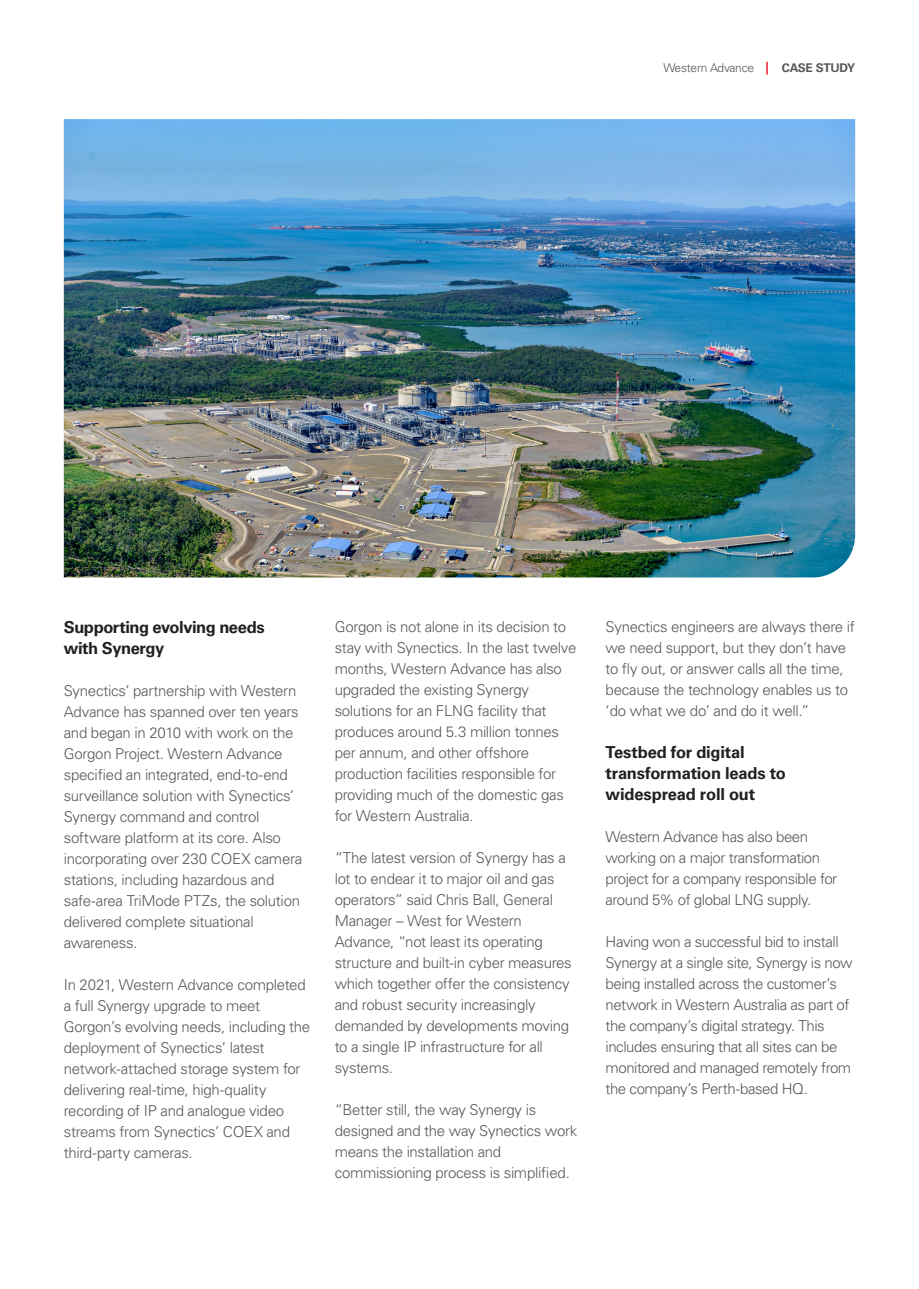
<style>
.page{position:relative;width:919px;height:1289px;background:#fff}
.page>*{position:absolute;margin:0;border:0;box-sizing:border-box;transform-origin:0 0}
.subhead{font:700 16.5px/21px "Univers LT Pro 65";letter-spacing:-.015em;color:#231f20}
.t1{font:300 15px/21px "Univers LT Pro 45";letter-spacing:-.02em;color:#57585a}
.t2{font:300 12px "Univers LT Pro 45";letter-spacing:-.02em;color:#57585a}
.t3{font:700 12px "Univers LT Pro 65";letter-spacing:-.02em;color:#57585a}
</style>
<div class="page">
<img style="left:64px;top:119px;width:791px;height:458px">
<svg style="left:766px;top:62px;width:1px;height:13px"></svg>
<p class="t2" style="left:663px;top:61px;width:92px">Western Advance</p>
<p class="t3" style="left:781px;top:61px;width:75px">CASE STUDY</p>
<p class="subhead" style="left:64px;top:616px;width:202px">Supporting evolving needs with Synergy</p>
<p class="t1" style="left:64px;top:680px;width:240px">Synectics’ partnership with Western Advance has spanned over ten years and began in 2010 with work on the Gorgon Project. Western Advance specified an integrated, end-to-end surveillance solution with Synectics’ Synergy command and control software platform at its core. Also incorporating over 230 COEX camera stations, including hazardous and safe-area TriMode PTZs, the solution delivered complete situational awareness.</p>
<p class="t1" style="left:64px;top:974px;width:248px">In 2021, Western Advance completed a full Synergy upgrade to meet Gorgon’s evolving needs, including the deployment of Synectics’ latest network-attached storage system for delivering real-time, high-quality recording of IP and analogue video streams from Synectics’ COEX and third-party cameras.</p>
<p class="t1" style="left:334px;top:616px;width:243px">Gorgon is not alone in its decision to stay with Synectics. In the last twelve months, Western Advance has also upgraded the existing Synergy solutions for an FLNG facility that produces around 5.3 million tonnes per annum, and other offshore production facilities responsible for providing much of the domestic gas for Western Australia.</p>
<p class="t1" style="left:334px;top:847px;width:238px">“The latest version of Synergy has a lot to endear it to major oil and gas operators” said Chris Ball, General<br>Manager – West for Western<br>Advance, “not least its operating structure and built-in cyber measures which together offer the consistency and robust security increasingly demanded by developments moving to a single IP infrastructure for all systems.</p>
<p class="t1" style="left:334px;top:1099px;width:244px">“Better still, the way Synergy is designed and the way Synectics work means the installation and commissioning process is simplified.</p>
<p class="t1" style="left:605px;top:616px;width:251px">Synectics engineers are always there if we need support, but they don’t have to fly out, or answer calls all the time, because the technology enables us to ‘do what we do’ and do it well.”</p>
<p class="subhead" style="left:605px;top:741px;width:182px">Testbed for digital transformation leads to widespread roll out</p>
<p class="t1" style="left:605px;top:826px;width:233px">Western Advance has also been working on a major transformation project for a company responsible for around 5% of global LNG supply.</p>
<p class="t1" style="left:605px;top:931px;width:249px">Having won a successful bid to install Synergy at a single site, Synergy is now being installed across the customer’s network in Western Australia as part of the company’s digital strategy. This includes ensuring that all sites can be monitored and managed remotely from the company’s Perth-based HQ.</p>
</div>
